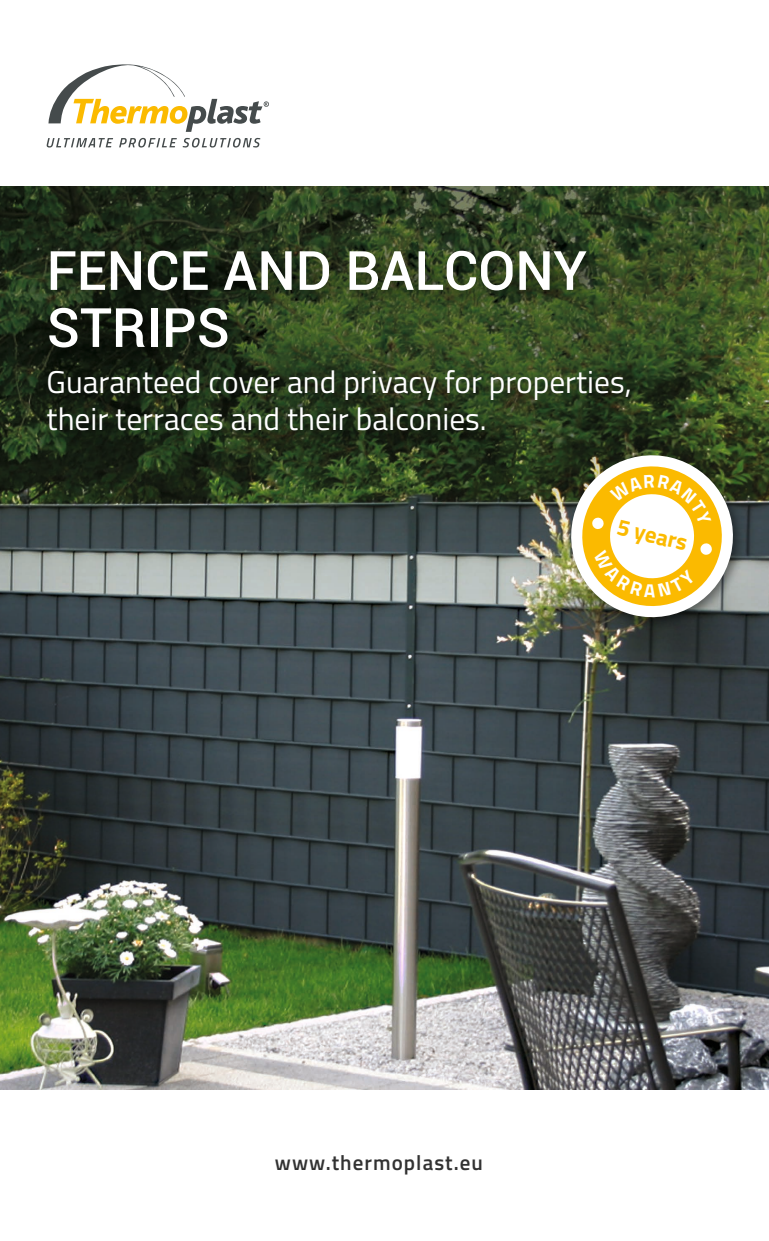
<style>
.page{position:relative;width:769px;height:1241px;background:#fff}
.page>*{position:absolute;margin:0;border:0;box-sizing:border-box;transform-origin:0 0}
.t1{font:500 54.25px/57.1px "Roboto";color:#fff}
.t2{font:31.5px/37.8px "Titillium";color:#fff}
.t3{font:700 22.75px "Titillium";color:#fbba00}
.t4{font:600 21px "Titillium";letter-spacing:.05em;color:#323232}
</style>
<div class="page">
<img style="left:0;top:186px;width:769px;height:903px">
<svg style="left:48px;top:64px;width:221px;height:68px"></svg>
<svg style="left:47px;top:138px;width:66px;height:9px"></svg>
<svg style="left:119px;top:138px;width:58px;height:9px"></svg>
<svg style="left:183px;top:138px;width:77px;height:9px"></svg>
<img style="left:31px;top:228px;width:597px;height:122px">
<img style="left:31px;top:350px;width:635px;height:116px">
<img style="left:561px;top:445px;width:189px;height:189px">
<svg style="left:563px;top:447px;width:178px;height:178px"></svg>
<h1 class="t1" style="left:47px;top:240px;width:542px">FENCE AND BALCONY<br>STRIPS</h1>
<p class="t2" style="left:47px;top:361px;width:586px">Guaranteed cover and privacy for properties, their terraces and their balconies.</p>
<p class="t3" style="left:621px;top:509px;width:73px;rotate:13deg">5 years</p>
<p class="t4" style="left:275px;top:1146px;width:210px">www.thermoplast.eu</p>
</div>
